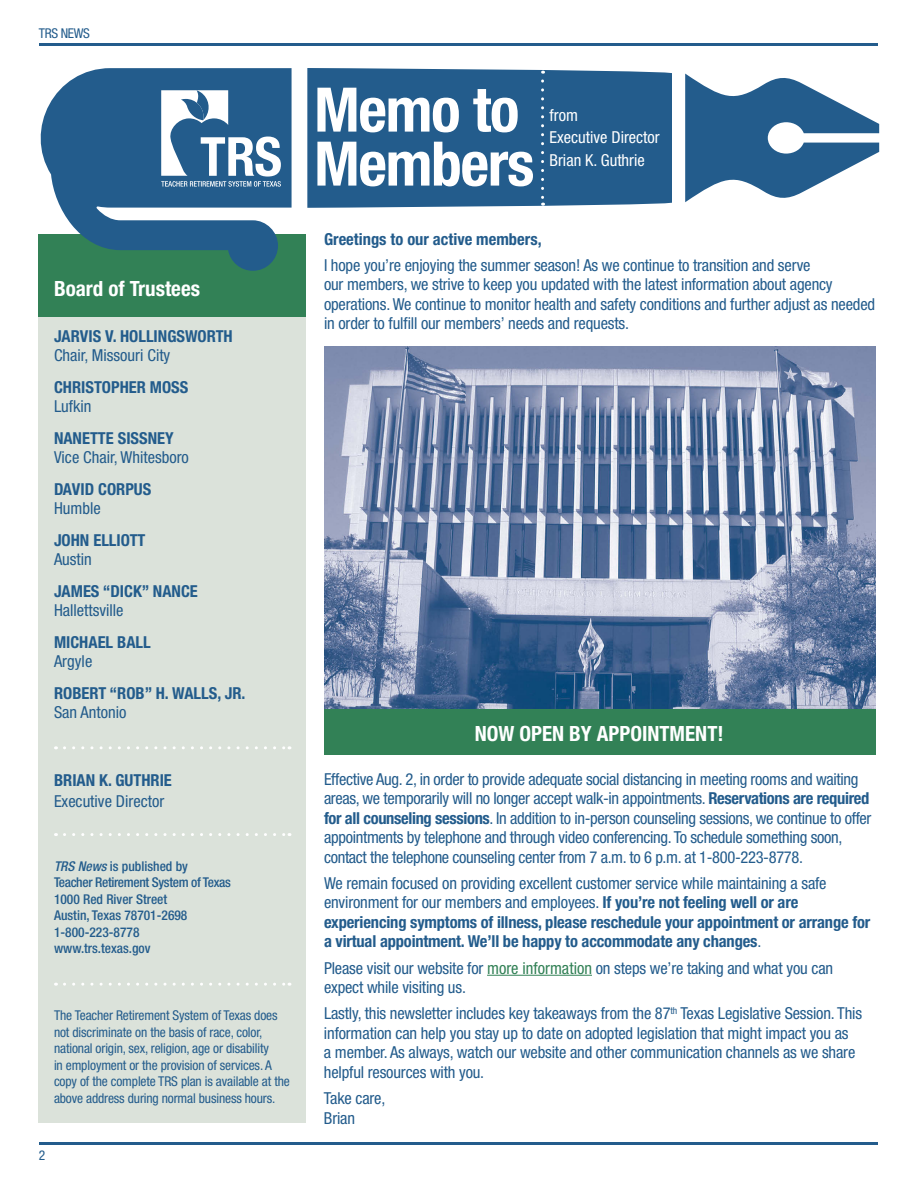
<style>
.page{position:relative;width:918px;height:1188px;background:#fff}
.page>*{position:absolute;margin:0;border:0;box-sizing:border-box;transform-origin:0 0}
.t1{font:700 condensed 61.5px/54px "Helvetica Neue LT Std";letter-spacing:-.02em;color:#fff}
.t2{font:700 condensed 21px "Helvetica Neue LT Std";color:#fff}
.t3{font:condensed 16.5px/19.5px "Helvetica Neue LT Std";letter-spacing:-.01em;color:#235c8c}
.t4{font:700 condensed 16.5px/19.5px "Helvetica Neue LT Std";color:#235c8c}
.t5{font:condensed 16.5px/22.5px "Helvetica Neue LT Std";color:#fff}
.t6{font:condensed 13.5px/16.5px "Helvetica Neue LT Std";letter-spacing:-.01em;color:#235c8c}
.t7{font:500 condensed 13.5px/16.5px "Helvetica Neue LT Std";color:#235c8c}
.s1{font-style:italic}
.s2{font-weight:700}
.s3{font-weight:400}
.s4{color:#328156}
</style>
<div class="page">
<hr style="left:39px;top:1142px;width:839px;height:3px;background:#235c8c">
<hr style="left:39px;top:43px;width:839px;height:3px;background:#235c8c">
<div style="left:39px;top:234px;width:267px;height:889px;background:#dbe2da"></div>
<div style="left:39px;top:234px;width:267px;height:83px;background:#328156"></div>
<svg style="left:64px;top:983px;width:226px;height:3px"></svg>
<svg style="left:64px;top:833px;width:226px;height:3px"></svg>
<svg style="left:64px;top:746px;width:226px;height:3px"></svg>
<svg style="left:38px;top:68px;width:254px;height:203px;fill:#235c8c"></svg>
<div style="left:307px;top:68px;width:365px;height:140px;background:#235c8c"></div>
<svg style="left:685px;top:74px;width:194px;height:128px"></svg>
<svg style="left:541px;top:81px;width:3px;height:125px"></svg>
<svg style="left:161px;top:90px;width:120px;height:97px"></svg>
<hr style="left:487px;top:975px;width:105px;height:1px;background:#328156">
<img style="left:324px;top:346px;width:551px;height:363px">
<div style="left:324px;top:709px;width:551px;height:45px;background:#328156"></div>
<p class="t6" style="left:39px;top:25px;width:53px">TRS NEWS</p>
<p class="t2" style="left:54px;top:276px;width:148px">Board of Trustees</p>
<p class="t4" style="left:54px;top:326px;width:180px">JARVIS V. HOLLINGSWORTH</p>
<p class="t3" style="left:54px;top:345px;width:118px">Chair, Missouri City</p>
<p class="t4" style="left:54px;top:377px;width:136px">CHRISTOPHER MOSS</p>
<p class="t3" style="left:54px;top:396px;width:39px">Lufkin</p>
<p class="t4" style="left:54px;top:428px;width:121px">NANETTE SISSNEY</p>
<p class="t3" style="left:54px;top:447px;width:136px">Vice Chair, Whitesboro</p>
<p class="t4" style="left:54px;top:479px;width:99px">DAVID CORPUS</p>
<p class="t3" style="left:54px;top:498px;width:48px">Humble</p>
<p class="t4" style="left:54px;top:530px;width:93px">JOHN ELLIOTT</p>
<p class="t3" style="left:54px;top:549px;width:39px">Austin</p>
<p class="t4" style="left:54px;top:581px;width:145px">JAMES “DICK” NANCE</p>
<p class="t3" style="left:54px;top:600px;width:71px">Hallettsville</p>
<p class="t4" style="left:54px;top:632px;width:98px">MICHAEL BALL</p>
<p class="t3" style="left:54px;top:651px;width:40px">Argyle</p>
<p class="t4" style="left:54px;top:683px;width:193px">ROBERT “ROB” H. WALLS, JR.</p>
<p class="t3" style="left:54px;top:702px;width:74px">San Antonio</p>
<p class="t4" style="left:54px;top:770px;width:119px">BRIAN K. GUTHRIE</p>
<p class="t3" style="left:54px;top:791px;width:112px">Executive Director</p>
<p class="t7" style="left:54px;top:857px;width:178px"><span class="s1">TRS News</span> is published by<br>Teacher Retirement System of Texas<br>1000 Red River Street<br>Austin, Texas 78701-2698<br>1-800-223-8778 www.trs.texas.gov</p>
<p class="t6" style="left:54px;top:1007px;width:237px">The Teacher Retirement System of Texas does not discriminate on the basis of race, color, national origin, sex, religion, age or disability<br>in employment or the provision of services. A copy of the complete TRS plan is available at the above address during normal business hours.</p>
<p class="t6" style="left:39px;top:1147px;width:8px">2</p>
<h1 class="t1" style="left:314px;top:82px;width:222px">Memo to<br>Members</h1>
<p class="t5" style="left:550px;top:104px;width:112px">from<br>Executive Director<br>Brian K. Guthrie</p>
<p class="t4" style="left:324px;top:229px;width:219px">Greetings to our active members,</p>
<p class="t3" style="left:324px;top:255px;width:553px">I hope you’re enjoying the summer season! As we continue to transition and serve<br>our members, we strive to keep you updated with the latest information about agency operations. We continue to monitor health and safety conditions and further adjust as needed in order to fulfill our members’ needs and requests.</p>
<p class="t2" style="left:475px;top:721px;width:250px">NOW OPEN BY APPOINTMENT!</p>
<p class="t3" style="left:324px;top:769px;width:549px">Effective Aug. 2, in order to provide adequate social distancing in meeting rooms and waiting areas, we temporarily will no longer accept walk-in appointments. <span class="s2">Reservations are required for all counseling sessions</span>. In addition to in-person counseling sessions, we continue to offer appointments by telephone and through video conferencing. To schedule something soon, contact the telephone counseling center from 7 a.m. to 6 p.m. at 1-800-223-8778.</p>
<p class="t4" style="left:324px;top:873px;width:548px"><span class="s3">We remain focused on providing excellent customer service while maintaining a safe environment for our members and employees.</span> If you’re not feeling well or are experiencing symptoms of illness, please reschedule your appointment or arrange for a virtual appointment. We’ll be happy to accommodate any changes<span class="s3">.</span></p>
<p class="t3" style="left:324px;top:958px;width:511px">Please visit our website for <span class="s4">more information</span> on steps we’re taking and what you can expect while visiting us.</p>
<p class="t3" style="left:324px;top:1004px;width:540px">Lastly, this newsletter includes key takeaways from the 87<sup>th</sup> Texas Legislative Session. This information can help you stay up to date on adopted legislation that might impact you as<br>a member. As always, watch our website and other communication channels as we share helpful resources with you.</p>
<p class="t3" style="left:324px;top:1088px;width:63px">Take care,<br>Brian</p>
</div>
